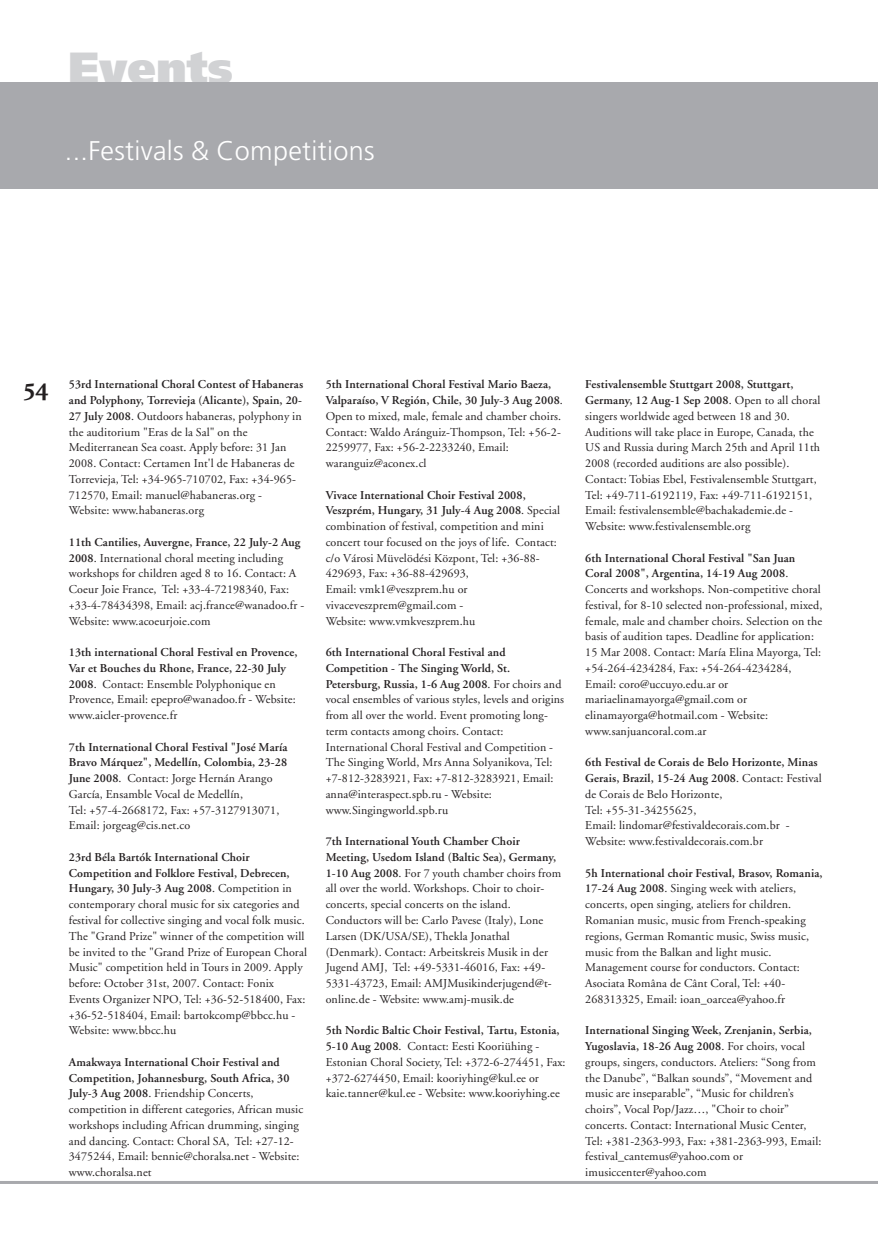
<style>
.page{position:relative;width:878px;height:1256px;background:#fff}
.page>*{position:absolute;margin:0;border:0;box-sizing:border-box;transform-origin:0 0}
.t1{font:900 45px "Frutiger";color:#d1d2d4}
.t2{font:300 27px "Frutiger";letter-spacing:.01em;color:#fff}
.t3{font:27px "Minion Bold Os F";color:#231f20}
.t4{font:12px/15.8px "Adobe Garamond";letter-spacing:.01em;color:#231f20}
.s1{font-weight:600}
</style>
<div class="page">
<div style="left:0;top:82px;width:878px;height:106px;background:#a8a9ad"></div>
<hr style="left:0;top:1181px;width:878px;height:3px;background:#a8a9ad">
<h1 class="t1" style="left:68px;top:50px;width:166px">Events</h1>
<h2 class="t2" style="left:65px;top:140px;width:311px">...Festivals &amp; Competitions</h2>
<h2 class="t3" style="left:24px;top:377px;width:26px">54</h2>
<p class="t4" style="left:69px;top:378px;width:236px"><span class="s1">53rd International Choral Contest of Habaneras and Polyphony, Torrevieja (Alicante), Spain, 20- 27 July 2008</span>. Outdoors habaneras, polyphony in the auditorium "Eras de la Sal" on the Mediterranean Sea coast. Apply before: 31 Jan 2008. Contact: Certamen Int'l de Habaneras de Torrevieja, Tel: +34-965-710702, Fax: +34-965- 712570, Email: manuel@habaneras.org - Website: www.habaneras.org</p>
<p class="t4" style="left:69px;top:535px;width:237px"><span class="s1">11th Cantilies, Auvergne, France, 22 July-2 Aug 2008</span>. International choral meeting including workshops for children aged 8 to 16. Contact: A Coeur Joie France, Tel: +33-4-72198340, Fax: +33-4-78434398, Email: acj.france@wanadoo.fr - Website: www.acoeurjoie.com</p>
<p class="t4" style="left:69px;top:645px;width:230px"><span class="s1">13th international Choral Festival en Provence, Var et Bouches du Rhone, France, 22-30 July 2008</span>. Contact: Ensemble Polyphonique en Provence, Email: epepro@wanadoo.fr - Website: www.aicler-provence.fr</p>
<p class="t4" style="left:69px;top:740px;width:220px"><span class="s1">7th International Choral Festival "José María Bravo Márquez", Medellín, Colombia, 23-28<br>June 2008</span>. Contact: Jorge Hernán Arango García, Ensamble Vocal de Medellín,<br>Tel: +57-4-2668172, Fax: +57-3127913071, Email: jorgeag@cis.net.co</p>
<p class="t4" style="left:69px;top:850px;width:240px"><span class="s1">23rd Béla Bartók International Choir Competition and Folklore Festival, Debrecen, Hungary, 30 July-3 Aug 2008</span>. Competition in contemporary choral music for six categories and festival for collective singing and vocal folk music.<br>The "Grand Prize" winner of the competition will be invited to the "Grand Prize of European Choral Music" competition held in Tours in 2009. Apply before: October 31st, 2007. Contact: Fonix Events Organizer NPO, Tel: +36-52-518400, Fax: +36-52-518404, Email: bartokcomp@bbcc.hu - Website: www.bbcc.hu</p>
<p class="t4" style="left:69px;top:1055px;width:236px"><span class="s1">Amakwaya International Choir Festival and Competition, Johannesburg, South Africa, 30<br>July-3 Aug 2008</span>. Friendship Concerts, competition in different categories, African music workshops including African drumming, singing and dancing. Contact: Choral SA, Tel: +27-12- 3475244, Email: bennie@choralsa.net - Website: www.choralsa.net</p>
<p class="t4" style="left:326px;top:378px;width:239px"><span class="s1">5th International Choral Festival Mario Baeza, Valparaíso, V Región, Chile, 30 July-3 Aug 2008</span>.<br>Open to mixed, male, female and chamber choirs.<br>Contact: Waldo Aránguiz-Thompson, Tel: +56-2- 2259977, Fax: +56-2-2233240, Email: waranguiz@aconex.cl</p>
<p class="t4" style="left:326px;top:488px;width:236px"><span class="s1">Vivace International Choir Festival 2008, Veszprém, Hungary, 31 July-4 Aug 2008</span>. Special combination of festival, competition and mini concert tour focused on the joys of life. Contact: c/o Városi Müvelödési Központ, Tel: +36-88- 429693, Fax: +36-88-429693,<br>Email: vmk1@veszprem.hu or vivaceveszprem@gmail.com -<br>Website: www.vmkveszprem.hu</p>
<p class="t4" style="left:326px;top:645px;width:240px"><span class="s1">6th International Choral Festival and Competition - The Singing World, St.<br>Petersburg, Russia, 1-6 Aug 2008</span>. For choirs and vocal ensembles of various styles, levels and origins from all over the world. Event promoting long&shy;term contacts among choirs. Contact:<br>International Choral Festival and Competition - The Singing World, Mrs Anna Solyanikova, Tel: +7-812-3283921, Fax: +7-812-3283921, Email: anna@interaspect.spb.ru - Website: www.Singingworld.spb.ru</p>
<p class="t4" style="left:325px;top:834px;width:237px"><span class="s1">7th International Youth Chamber Choir Meeting, Usedom Island (Baltic Sea), Germany, 1-10 Aug 2008</span>. For 7 youth chamber choirs from all over the world. Workshops. Choir to choir&shy;concerts, special concerts on the island.<br>Conductors will be: Carlo Pavese (Italy), Lone Larsen (DK/USA/SE), Thekla Jonathal (Denmark). Contact: Arbeitskreis Musik in der Jugend AMJ, Tel: +49-5331-46016, Fax: +49- 5331-43723, Email: AMJMusikinderjugend@t&shy;online.de - Website: www.amj-musik.de</p>
<p class="t4" style="left:325px;top:1023px;width:241px"><span class="s1">5th Nordic Baltic Choir Festival, Tartu, Estonia, 5-10 Aug 2008</span>. Contact: Eesti Kooriühing - Estonian Choral Society, Tel: +372-6-274451, Fax: +372-6274450, Email: kooriyhing@kul.ee or kaie.tanner@kul.ee - Website: www.kooriyhing.ee</p>
<p class="t4" style="left:585px;top:378px;width:237px"><span class="s1">Festivalensemble Stuttgart 2008, Stuttgart, Germany, 12 Aug-1 Sep 2008</span>. Open to all choral singers worldwide aged between 18 and 30.<br>Auditions will take place in Europe, Canada, the US and Russia during March 25th and April 11th 2008 (recorded auditions are also possible).<br>Contact: Tobias Ebel, Festivalensemble Stuttgart, Tel: +49-711-6192119, Fax: +49-711-6192151, Email: festivalensemble@bachakademie.de - Website: www.festivalensemble.org</p>
<p class="t4" style="left:585px;top:551px;width:238px"><span class="s1">6th International Choral Festival "San Juan Coral 2008", Argentina, 14-19 Aug 2008</span>.<br>Concerts and workshops. Non-competitive choral festival, for 8-10 selected non-professional, mixed, female, male and chamber choirs. Selection on the basis of audition tapes. Deadline for application:<br>15 Mar 2008. Contact: María Elina Mayorga, Tel: +54-264-4234284, Fax: +54-264-4234284, Email: coro@uccuyo.edu.ar or mariaelinamayorga@gmail.com or elinamayorga@hotmail.com - Website: www.sanjuancoral.com.ar</p>
<p class="t4" style="left:585px;top:756px;width:238px"><span class="s1">6th Festival de Corais de Belo Horizonte, Minas Gerais, Brazil, 15-24 Aug 2008</span>. Contact: Festival de Corais de Belo Horizonte,<br>Tel: +55-31-34255625,<br>Email: lindomar@festivaldecorais.com.br - Website: www.festivaldecorais.com.br</p>
<p class="t4" style="left:585px;top:866px;width:239px"><span class="s1">5h International choir Festival, Brasov, Romania, 17-24 Aug 2008</span>. Singing week with ateliers, concerts, open singing, ateliers for children.<br>Romanian music, music from French-speaking regions, German Romantic music, Swiss music, music from the Balkan and light music.<br>Management course for conductors. Contact:<br>Asociata Româna de Cânt Coral, Tel: +40- 268313325, Email: ioan_oarcea@yahoo.fr</p>
<p class="t4" style="left:585px;top:1023px;width:238px"><span class="s1">International Singing Week, Zrenjanin, Serbia, Yugoslavia, 18-26 Aug 2008</span>. For choirs, vocal groups, singers, conductors. Ateliers: “Song from the Danube”, “Balkan sounds”, “Movement and music are inseparable”, “Music for children’s choirs”, Vocal Pop/Jazz…, "Choir to choir” concerts. Contact: International Music Center, Tel: +381-2363-993, Fax: +381-2363-993, Email: festival_cantemus@yahoo.com or imusiccenter@yahoo.com</p>
</div>
